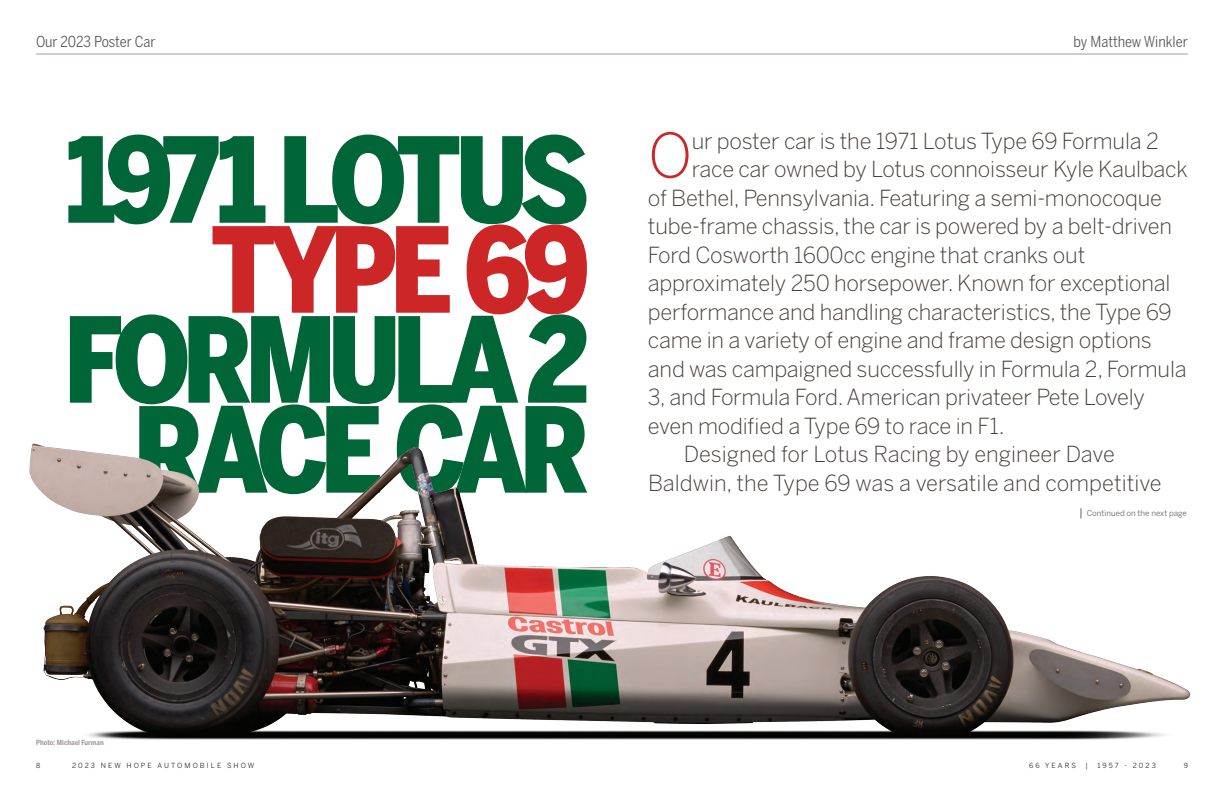
<style>
.page{position:relative;width:1224px;height:792px;background:#fff}
.page>*{position:absolute;margin:0;border:0;box-sizing:border-box;transform-origin:0 0}
.Paragraph_Style_2{font:900 117px/90px "Benton Sans Cond";letter-spacing:-.07em;color:#006637;text-align:right}
.t1{font:300 60.5px "Benton Sans";color:#cc2627}
.t2{font:300 22px "Benton Sans";letter-spacing:-.01em;color:#463e3a}
.t3{font:300 22px/28.5px "Benton Sans";color:#443e3c;text-align:center}
.t4{font:15px "Benton Sans Cond";color:#57585a}
.t5{font:8px "Benton Sans";color:#636366}
.t6{font:7px "Benton Sans";letter-spacing:.3em;color:#231f20}
.Paragraph_Style_2-2{font:700 7px "Benton Sans Cond";color:#a49899}
.s1{color:#cc2627}
</style>
<div class="page">
<hr style="left:36px;top:54px;width:1152px;height:1px;background:#a49899">
<img style="left:29px;top:443px;width:1162px;height:297px">
<p class="t4" style="left:36px;top:33px;width:121px">Our 2023 Poster Car</p>
<p class="t4" style="left:1074px;top:33px;width:116px">by Matthew Winkler</p>
<p class="Paragraph_Style_2" style="left:64px;top:134px;width:528px">1971 LOTUS<br><span class="s1">TYPE 69<br></span>FORMULA 2<br>RACE CAR</p>
<p class="t1" style="left:648px;top:120px;width:46px">O</p>
<p class="t2" style="left:692px;top:128px;width:469px">ur poster car is the 1971 Lotus Type 69 Formula 2</p>
<p class="t2" style="left:692px;top:157px;width:498px">race car owned by Lotus connoisseur Kyle Kaulback</p>
<p class="t2" style="left:648px;top:185px;width:516px">of Bethel, Pennsylvania. Featuring a semi-monocoque</p>
<p class="t2" style="left:648px;top:214px;width:525px">tube-frame chassis, the car is powered by a belt-driven</p>
<p class="t2" style="left:648px;top:242px;width:439px">Ford Cosworth 1600cc engine that cranks out</p>
<p class="t2" style="left:648px;top:270px;width:524px">approximately 250 horsepower. Known for exceptional</p>
<p class="t2" style="left:648px;top:299px;width:525px">performance and handling characteristics, the Type 69</p>
<p class="t2" style="left:648px;top:327px;width:505px">came in a variety of engine and frame design options</p>
<p class="t2" style="left:648px;top:356px;width:540px">and was campaigned successfully in Formula 2, Formula</p>
<p class="t2" style="left:648px;top:384px;width:499px">3, and Formula Ford. American privateer Pete Lovely</p>
<p class="t2" style="left:648px;top:413px;width:358px">even modified a Type 69 to race in F1.</p>
<p class="t3" style="left:648px;top:440px;width:515px">Designed for Lotus Racing by engineer Dave<br>Baldwin, the Type 69 was a versatile and competitive</p>
<p class="t5" style="left:1087px;top:508px;width:102px">Continued on the next page</p>
<p class="Paragraph_Style_2-2" style="left:36px;top:739px;width:69px">Photo: Michael Furman</p>
<p class="t6" style="left:36px;top:762px;width:6px">8</p>
<p class="t6" style="left:72px;top:762px;width:184px">2023 NEW HOPE AUTOMOBILE SHOW</p>
<p class="t6" style="left:1029px;top:762px;width:48px">66 YEARS</p>
<p class="t6" style="left:1085px;top:762px;width:4px">|</p>
<p class="t6" style="left:1097px;top:762px;width:60px">1957 - 2023</p>
<p class="t6" style="left:1184px;top:762px;width:6px">9</p>
</div>
